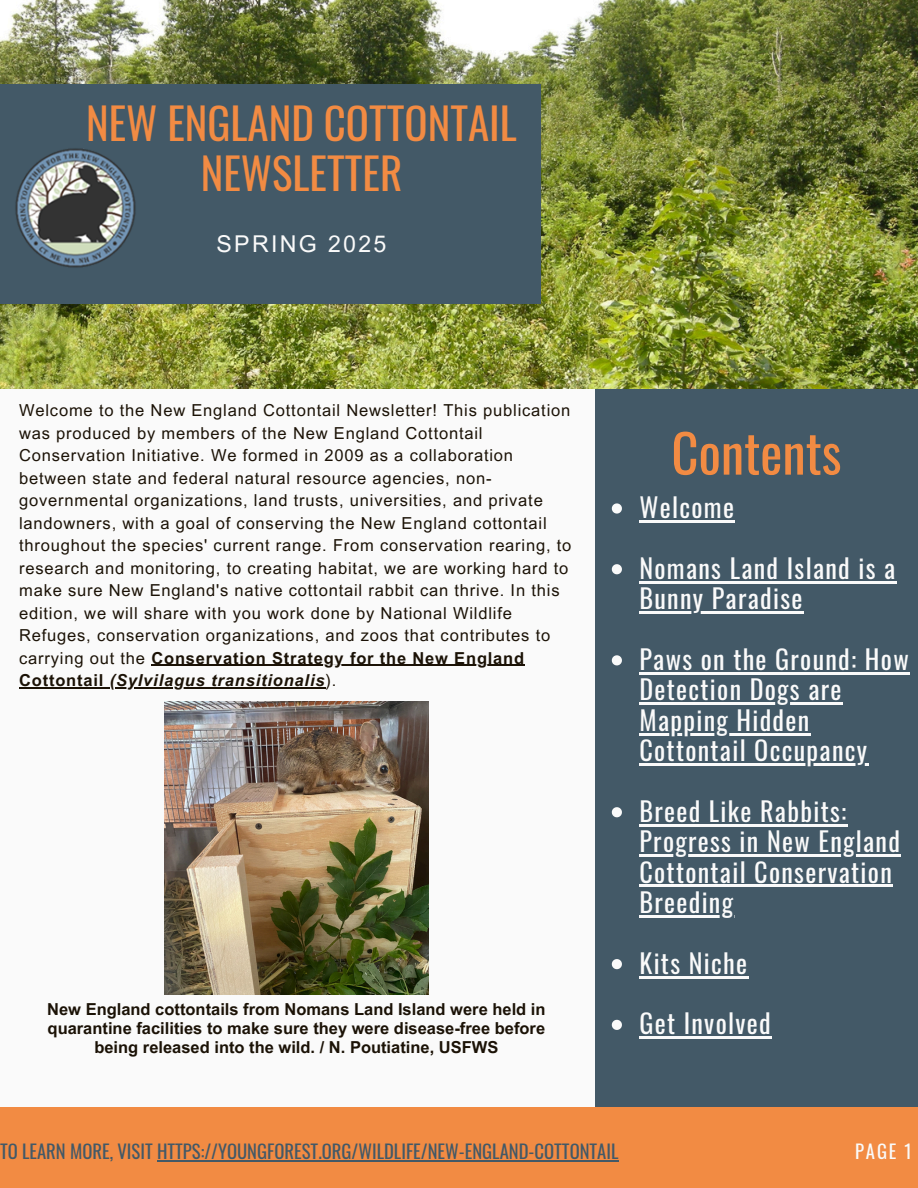
<style>
.page{position:relative;width:918px;height:1188px;background:#fafafa}
.page>*{position:absolute;margin:0;border:0;box-sizing:border-box;transform-origin:0 0}
.t1{font:52.65px "Oswald";color:#f28b43}
.t2{font:42.9px/50.7px "Oswald";color:#f28b43;text-align:center}
.t3{font:26.1px/30.3px "Oswald";letter-spacing:.05em;color:#fafafa}
.t4{font:23.25px "Arial MT Pro";letter-spacing:.1em;color:#fafafa}
.t5{font:18.75px "Oswald";color:#435967}
.t6{font:18.75px "Oswald";color:#fafafa}
.t7{font:16.5px/22.5px "Arial MT Pro";letter-spacing:.05em;color:#1b1206}
.t8{font:700 16.5px/19.2px "Arial MT Pro";color:#1b1206;text-align:center}
.t9{font:italic 700 16.5px "Arial MT Pro";letter-spacing:.05em;color:#1b1206}
.s1{font-weight:700}
.s2{font-style:normal}
.s3{font-weight:400;font-style:normal}
</style>
<div class="page">
<div style="left:595px;top:324px;width:323px;height:864px;background:#435967"></div>
<img style="left:0;top:0;width:918px;height:389px">
<img style="left:165px;top:702px;width:263px;height:292px">
<div style="left:0;top:84px;width:540px;height:219px;background:#435967"></div>
<div style="left:0;top:1107px;width:918px;height:81px;background:#f28b43"></div>
<img style="left:15px;top:148px;width:121px;height:120px">
<hr style="left:157px;top:1160px;width:462px;height:2px;background:#435967">
<hr style="left:151px;top:665px;width:374px;height:1px;background:#1b1206">
<hr style="left:19px;top:687px;width:85px;height:1px;background:#1b1206">
<hr style="left:110px;top:687px;width:215px;height:1px;background:#1b1206">
<svg style="left:612px;top:503px;width:10px;height:11px"></svg>
<hr style="left:639px;top:520px;width:96px;height:3px;background:#fafafa">
<svg style="left:612px;top:564px;width:10px;height:10px"></svg>
<hr style="left:639px;top:581px;width:258px;height:2px;background:#fafafa">
<hr style="left:639px;top:611px;width:165px;height:3px;background:#fafafa">
<svg style="left:612px;top:655px;width:10px;height:10px"></svg>
<hr style="left:639px;top:672px;width:271px;height:2px;background:#fafafa">
<hr style="left:639px;top:703px;width:204px;height:2px;background:#fafafa">
<hr style="left:639px;top:733px;width:172px;height:2px;background:#fafafa">
<hr style="left:639px;top:763px;width:229px;height:3px;background:#fafafa">
<svg style="left:612px;top:807px;width:10px;height:10px"></svg>
<hr style="left:639px;top:824px;width:209px;height:2px;background:#fafafa">
<hr style="left:639px;top:854px;width:262px;height:3px;background:#fafafa">
<hr style="left:639px;top:885px;width:254px;height:2px;background:#fafafa">
<hr style="left:639px;top:915px;width:95px;height:2px;background:#fafafa">
<svg style="left:612px;top:959px;width:10px;height:10px"></svg>
<hr style="left:639px;top:976px;width:110px;height:2px;background:#fafafa">
<svg style="left:612px;top:1020px;width:10px;height:10px"></svg>
<hr style="left:639px;top:1037px;width:133px;height:2px;background:#fafafa">
<p class="t2" style="left:86px;top:96px;width:432px">NEW ENGLAND COTTONTAIL<br>NEWSLETTER</p>
<h4 class="t4" style="left:217px;top:235px;width:171px">SPRING 2025</h4>
<h1 class="t7" style="left:19px;top:401px;width:554px">Welcome to the New England Cottontail Newsletter! This publication was produced by members of the New England Cottontail Conservation Initiative. We formed in 2009 as a collaboration between state and federal natural resource agencies, non&shy;governmental organizations, land trusts, universities, and private landowners, with a goal of conserving the New England cottontail throughout the species' current range. From conservation rearing, to research and monitoring, to creating habitat, we are working hard to make sure New England's native cottontail rabbit can thrive. In this edition, we will share with you work done by National Wildlife Refuges, conservation organizations, and zoos that contributes to carrying out the <span class="s1">Conservation Strategy for the New England</span></h1>
<p class="t9" style="left:19px;top:674px;width:319px"><span class="s2">Cottontail</span> (Sylvilagus transitionalis<span class="s3">).</span></p>
<h5 class="t8" style="left:47px;top:1001px;width:500px">New England cottontails from Nomans Land Island were held in quarantine facilities to make sure they were disease-free before being released into the wild. / N. Poutiatine, USFWS</h5>
<p class="t1" style="left:671px;top:412px;width:172px">Contents</p>
<p class="t3" style="left:639px;top:491px;width:96px">Welcome</p>
<p class="t3" style="left:639px;top:552px;width:257px">Nomans Land Island is a</p>
<p class="t3" style="left:639px;top:582px;width:165px">Bunny Paradise</p>
<p class="t3" style="left:639px;top:643px;width:271px">Paws on the Ground: How</p>
<p class="t3" style="left:639px;top:673px;width:204px">Detection Dogs are</p>
<p class="t3" style="left:639px;top:704px;width:171px">Mapping Hidden</p>
<p class="t3" style="left:639px;top:734px;width:229px">Cottontail Occupancy</p>
<p class="t3" style="left:639px;top:795px;width:208px">Breed Like Rabbits:</p>
<h6 class="t3" style="left:639px;top:825px;width:262px">Progress in New England<br>Cottontail Conservation</h6>
<p class="t3" style="left:639px;top:886px;width:95px">Breeding</p>
<p class="t3" style="left:639px;top:947px;width:109px">Kits Niche</p>
<p class="t3" style="left:639px;top:1007px;width:133px">Get Involved</p>
<h2 class="t5" style="left:0;top:1137px;width:620px">TO LEARN MORE, VISIT HTTPS://YOUNGFOREST.ORG/WILDLIFE/NEW-ENGLAND-COTTONTAIL</h2>
<p class="t6" style="left:855px;top:1137px;width:58px">PAGE 1</p>
</div>
